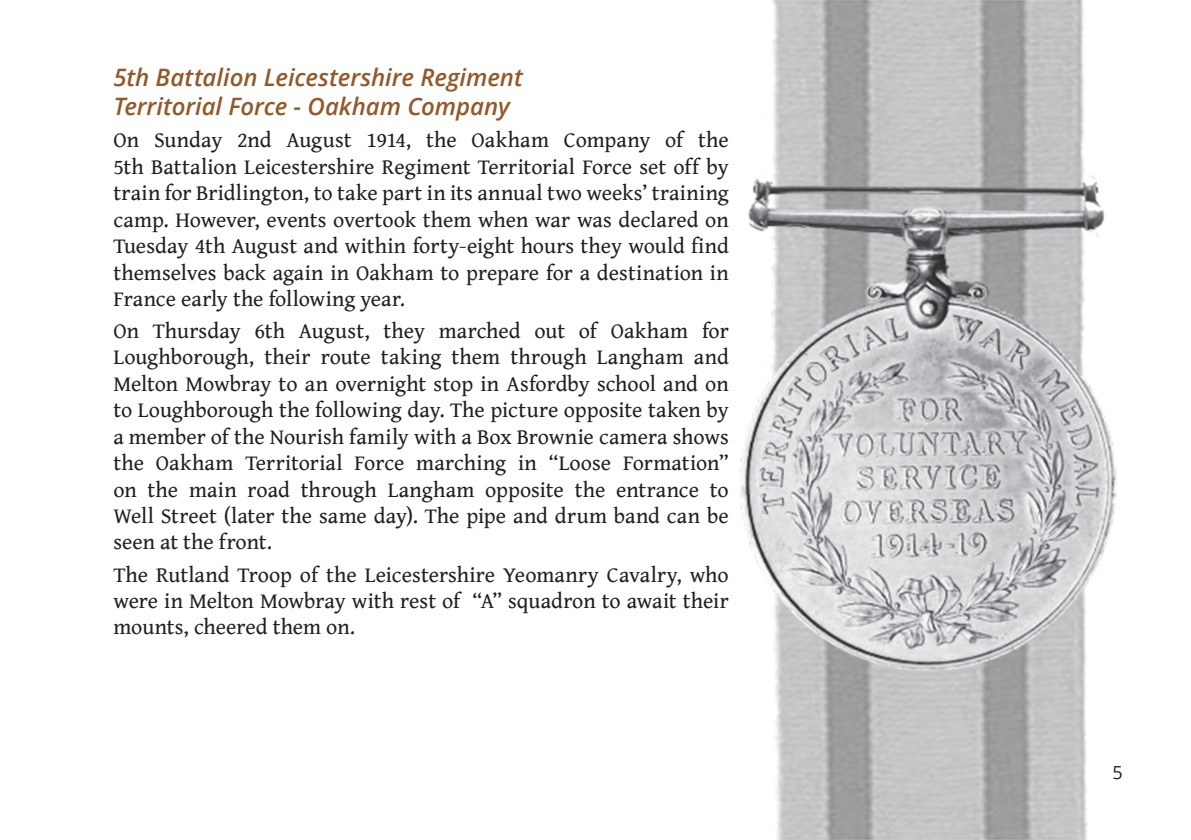
<style>
.page{position:relative;width:1191px;height:840px;background:#fff}
.page>*{position:absolute;margin:0;border:0;box-sizing:border-box;transform-origin:0 0}
.Name{font:italic 600 24px "Open Sans";color:#935928}
.Body{font:22px/26.4px "Gentium Book Basic";color:#231f20;text-align:justify}
.t1{font:18px "Open Sans";color:#231f20}
</style>
<div class="page">
<img style="left:740px;top:0;width:377px;height:839px">
<p class="Name" style="left:113px;top:61px;width:411px">5th Battalion Leicestershire Regiment</p>
<p class="Name" style="left:113px;top:90px;width:398px">Territorial Force - Oakham Company</p>
<p class="Body" style="left:113px;top:126px;width:617px">On Sunday 2nd August 1914, the Oakham Company of the 5th Battalion Leicestershire Regiment Territorial Force set off by train for Bridlington, to take part in its annual two weeks’ training camp. However, events overtook them when war was declared on Tuesday 4th August and within forty-eight hours they would find themselves back again in Oakham to prepare for a destination in France early the following year.</p>
<p class="Body" style="left:113px;top:317px;width:617px">On Thursday 6th August, they marched out of Oakham for Loughborough, their route taking them through Langham and Melton Mowbray to an overnight stop in Asfordby school and on to Loughborough the following day. The picture opposite taken by a member of the Nourish family with a Box Brownie camera shows the Oakham Territorial Force marching in “Loose Formation” on the main road through Langham opposite the entrance to Well Street (later the same day). The pipe and drum band can be seen at the front.</p>
<p class="Body" style="left:113px;top:560px;width:617px">The Rutland Troop of the Leicestershire Yeomanry Cavalry, who were in Melton Mowbray with rest of “A” squadron to await their mounts, cheered them on.</p>
<p class="t1" style="left:1112px;top:759px;width:12px">5</p>
</div>
